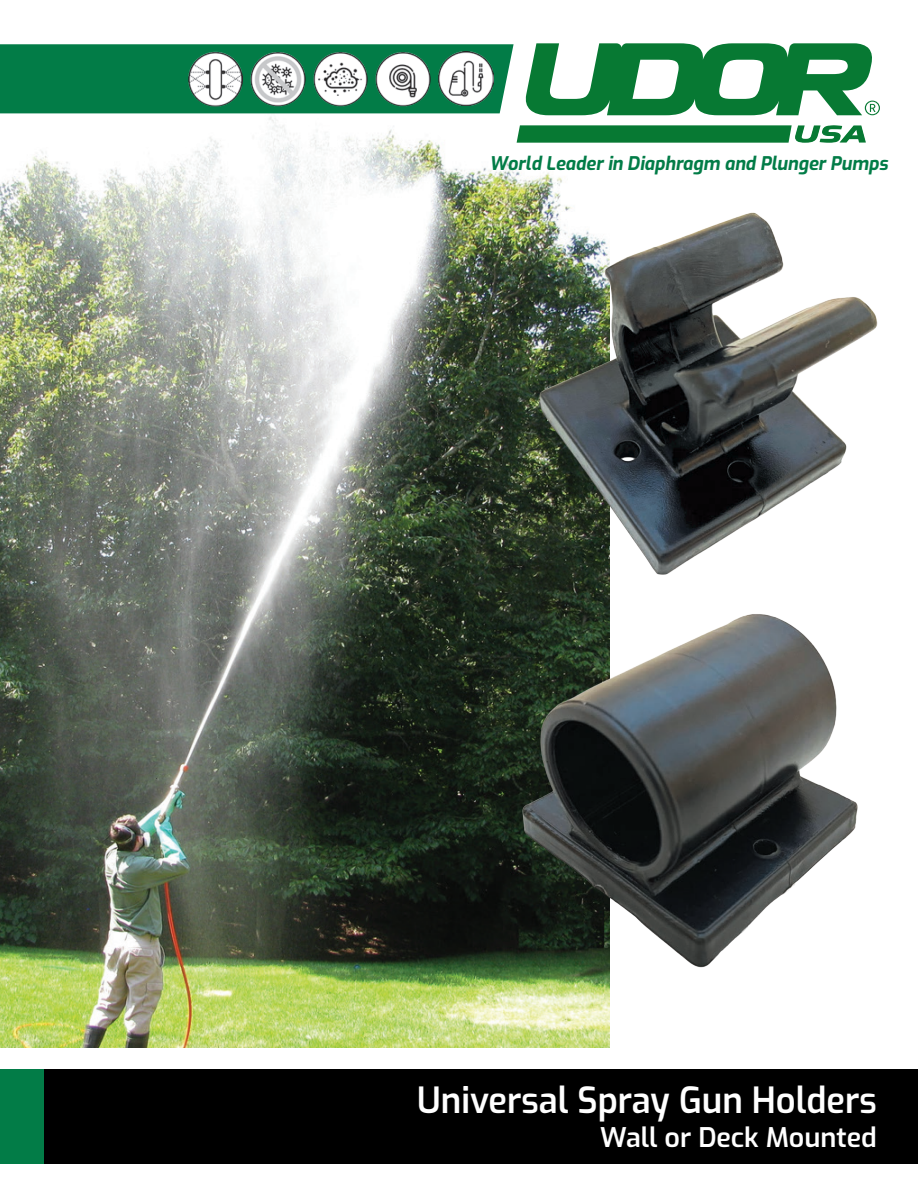
<style>
.page{position:relative;width:918px;height:1188px;background:#fff}
.page>*{position:absolute;margin:0;border:0;box-sizing:border-box;transform-origin:0 0}
.t1{font:600 36px "Exo";color:#fff;scale:.96 1}
.t2{font:600 27px "Exo";color:#fff}
.t3{font:italic 700 18.75px "Exo";color:#027c47;scale:.96 1}
</style>
<div class="page">
<img style="left:0;top:113px;width:610px;height:934px">
<div style="left:0;top:44px;width:514px;height:69px;background:#027c47"></div>
<svg style="left:517px;top:125px;width:349px;height:18px;background:#298b4f"></svg>
<svg style="left:525px;top:43px;width:355px;height:72px"></svg>
<div style="left:0;top:1070px;width:918px;height:94px;background:#000"></div>
<div style="left:0;top:1070px;width:43px;height:94px;background:#027c47"></div>
<img style="left:508px;top:192px;width:370px;height:402px">
<img style="left:493px;top:594px;width:365px;height:393px">
<img style="left:188px;top:52px;width:55px;height:54px">
<img style="left:251px;top:52px;width:54px;height:54px">
<img style="left:313px;top:52px;width:55px;height:54px">
<img style="left:376px;top:52px;width:55px;height:54px">
<img style="left:438px;top:52px;width:55px;height:54px">
<p class="t3" style="left:490px;top:149px;width:417px">World Leader in Diaphragm and Plunger Pumps</p>
<h1 class="t1" style="left:417px;top:1073px;width:480px">Universal Spray Gun Holders</h1>
<h2 class="t2" style="left:600px;top:1117px;width:278px">Wall or Deck Mounted</h2>
</div>
